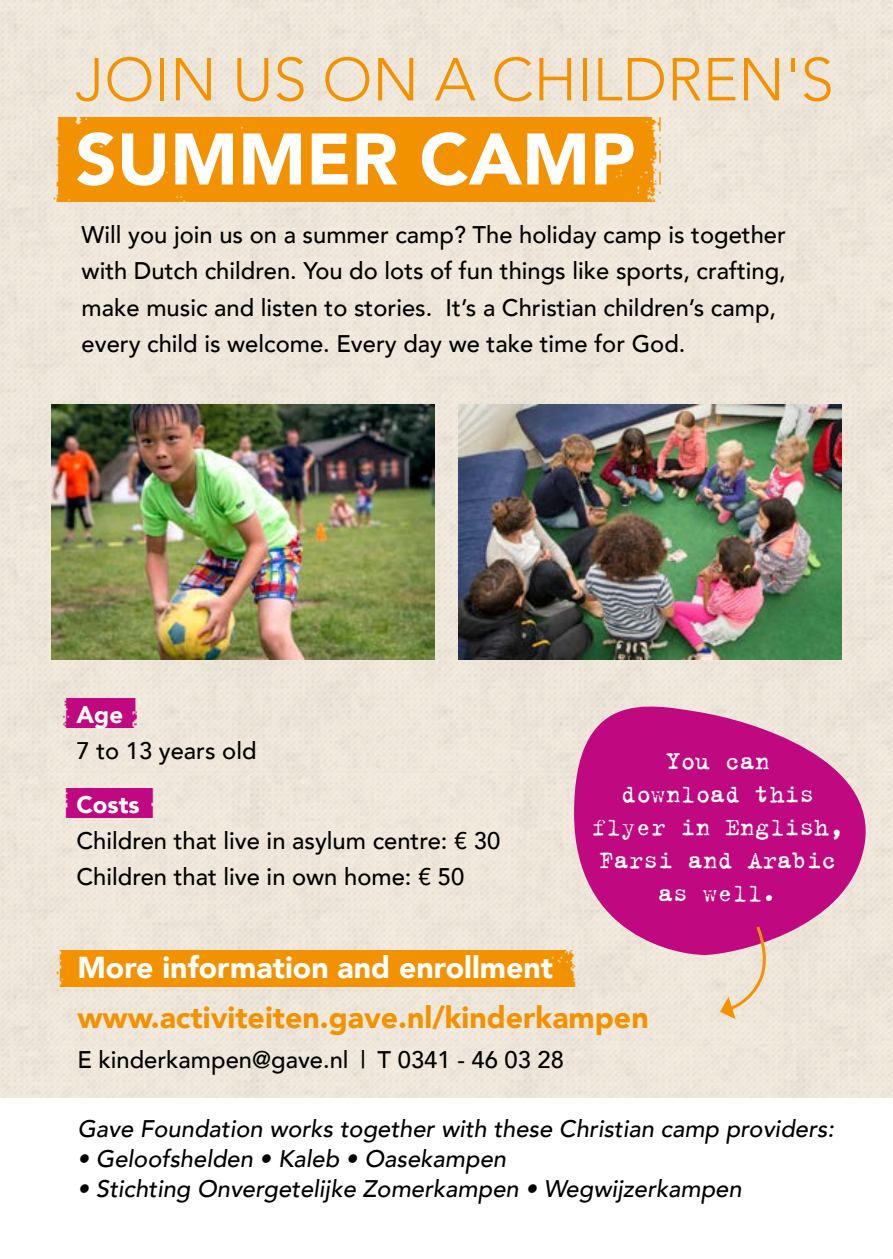
<style>
.page{position:relative;width:893px;height:1259px;background:#fff}
.page>*{position:absolute;margin:0;border:0;box-sizing:border-box;transform-origin:0 0}
.t1{font:900 72px "Avenir";color:#fff}
.t2{font:300 60px "Avenir";color:#f39200}
.t3{font:900 30.3px "Avenir";color:#f39200}
.t4{font:900 30.3px "Avenir";color:#fff}
.t5{font:27px/33px "Trixie";color:#fff;text-align:center}
.t6{font:500 24px/36px "Avenir";color:#000}
.t7{font:italic 500 24px "Avenir";color:#000}
.t8{font:900 24px "Avenir";color:#fff}
</style>
<div class="page">
<div style="left:0;top:0;width:893px;height:1097px;background:#eee6da"></div>
<img style="left:51px;top:404px;width:383px;height:255px">
<img style="left:459px;top:404px;width:383px;height:255px">
<img style="left:54px;top:698px;width:26px;height:29px">
<img style="left:54px;top:788px;width:34px;height:29px">
<img style="left:80px;top:698px;width:66px;height:29px">
<img style="left:88px;top:788px;width:74px;height:29px">
<img style="left:47px;top:950px;width:43px;height:36px">
<div style="left:90px;top:950px;width:497px;height:36px;background:#f39200"></div>
<svg style="left:574px;top:688px;width:306px;height:267px;background:#ce4c9b"></svg>
<img style="left:472px;top:117px;width:206px;height:84px">
<div style="left:35px;top:117px;width:437px;height:84px;background:#f39200"></div>
<svg style="left:720px;top:924px;width:50px;height:95px;background:#e3a8b0"></svg>
<h2 class="t2" style="left:75px;top:44px;width:760px">JOIN US ON A CHILDREN'S</h2>
<h1 class="t1" style="left:75px;top:98px;width:561px">SUMMER CAMP</h1>
<p class="t6" style="left:82px;top:216px;width:706px">Will you join us on a summer camp? The holiday camp is together with Dutch children. You do lots of fun things like sports, crafting, make music and listen to stories. It’s a Christian children’s camp, every child is welcome. Every day we take time for God.</p>
<p class="t8" style="left:77px;top:694px;width:48px">Age</p>
<p class="t6" style="left:77px;top:731px;width:182px">7 to 13 years old</p>
<p class="t8" style="left:77px;top:783px;width:65px">Costs</p>
<p class="t6" style="left:77px;top:821px;width:425px">Children that live in asylum centre: € 30<br>Children that live in own home: € 50</p>
<p class="t4" style="left:77px;top:941px;width:477px">More information and enrollment</p>
<p class="t5" style="left:591px;top:744px;width:254px">You can<br>download this flyer in English,<br>Farsi and Arabic as well.</p>
<p class="t3" style="left:77px;top:991px;width:573px">www.activiteiten.gave.nl/kinderkampen</p>
<p class="t6" style="left:77px;top:1040px;width:488px">E kinderkampen@gave.nl | T 0341 - 46 03 28</p>
<p class="t7" style="left:77px;top:1114px;width:758px">Gave Foundation works together with these Christian camp providers:</p>
<p class="t7" style="left:77px;top:1144px;width:430px">• Geloofshelden • Kaleb • Oasekampen</p>
<p class="t7" style="left:77px;top:1174px;width:666px">• Stichting Onvergetelijke Zomerkampen • Wegwijzerkampen</p>
</div>
